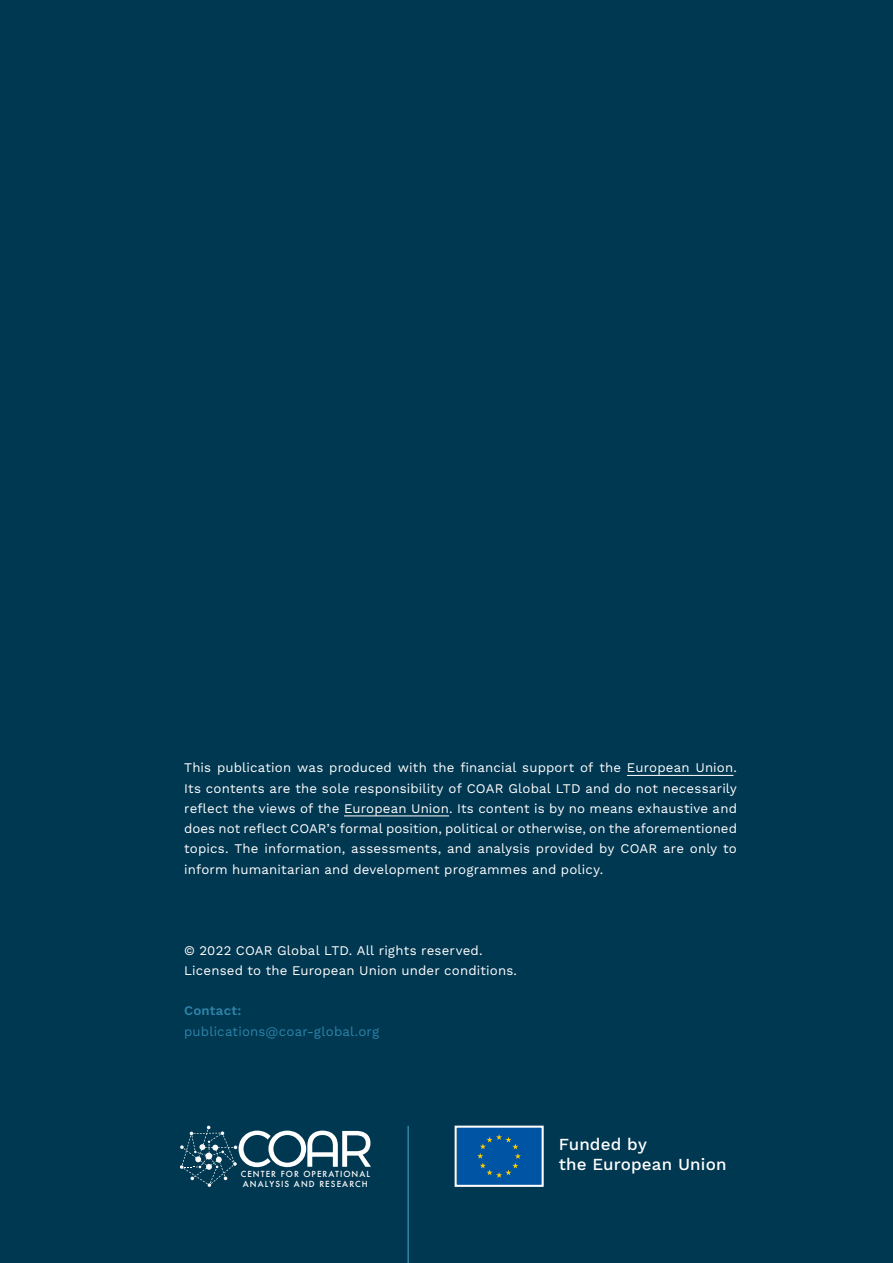
<style>
.page{position:relative;width:893px;height:1263px;background:#003751}
.page>*{position:absolute;margin:0;border:0;box-sizing:border-box;transform-origin:0 0}
.t1{font:500 16.95px/19.6px "Work Sans";letter-spacing:.01em;color:#fff}
.Body{font:13.2px/20.2px "Work Sans";letter-spacing:.01em;color:#fff;text-align:justify}
.Body-2{font:13.2px/20.2px "Work Sans";letter-spacing:.01em;color:#2d84a9}
.t2{font:500 8.1px/9.8px "Futura";letter-spacing:.135em;color:#fff}
.s1{font-weight:600}
</style>
<div class="page">
<hr style="left:627px;top:775px;width:106px;height:1px;background:#fff">
<hr style="left:344px;top:815px;width:105px;height:1px;background:#fff">
<svg style="left:180px;top:1126px;width:191px;height:61px"></svg>
<hr style="left:407px;top:1126px;width:2px;height:137px;background:#2d84a9">
<svg style="left:454px;top:1125px;width:90px;height:62px;background:#2168a7"></svg>
<p class="Body" style="left:184px;top:758px;width:554px">This publication was produced with the financial support of the European Union.<br>Its contents are the sole responsibility of COAR Global LTD and do not necessarily reflect the views of the European Union. Its content is by no means exhaustive and does not reflect COAR’s formal position, political or otherwise, on the aforementioned topics. The information, assessments, and analysis provided by COAR are only to inform humanitarian and development programmes and policy.</p>
<p class="Body" style="left:184px;top:941px;width:334px">© 2022 COAR Global LTD. All rights reserved.<br>Licensed to the European Union under conditions.</p>
<p class="Body-2" style="left:184px;top:1001px;width:197px"><span class="s1">Contact: </span>publications@coar-global.org</p>
<p class="t2" style="left:241px;top:1169px;width:131px">CENTER FOR OPERATIONAL<br>ANALYSIS AND RESEARCH</p>
<p class="t1" style="left:559px;top:1135px;width:169px">Funded by<br>the European Union</p>
</div>
